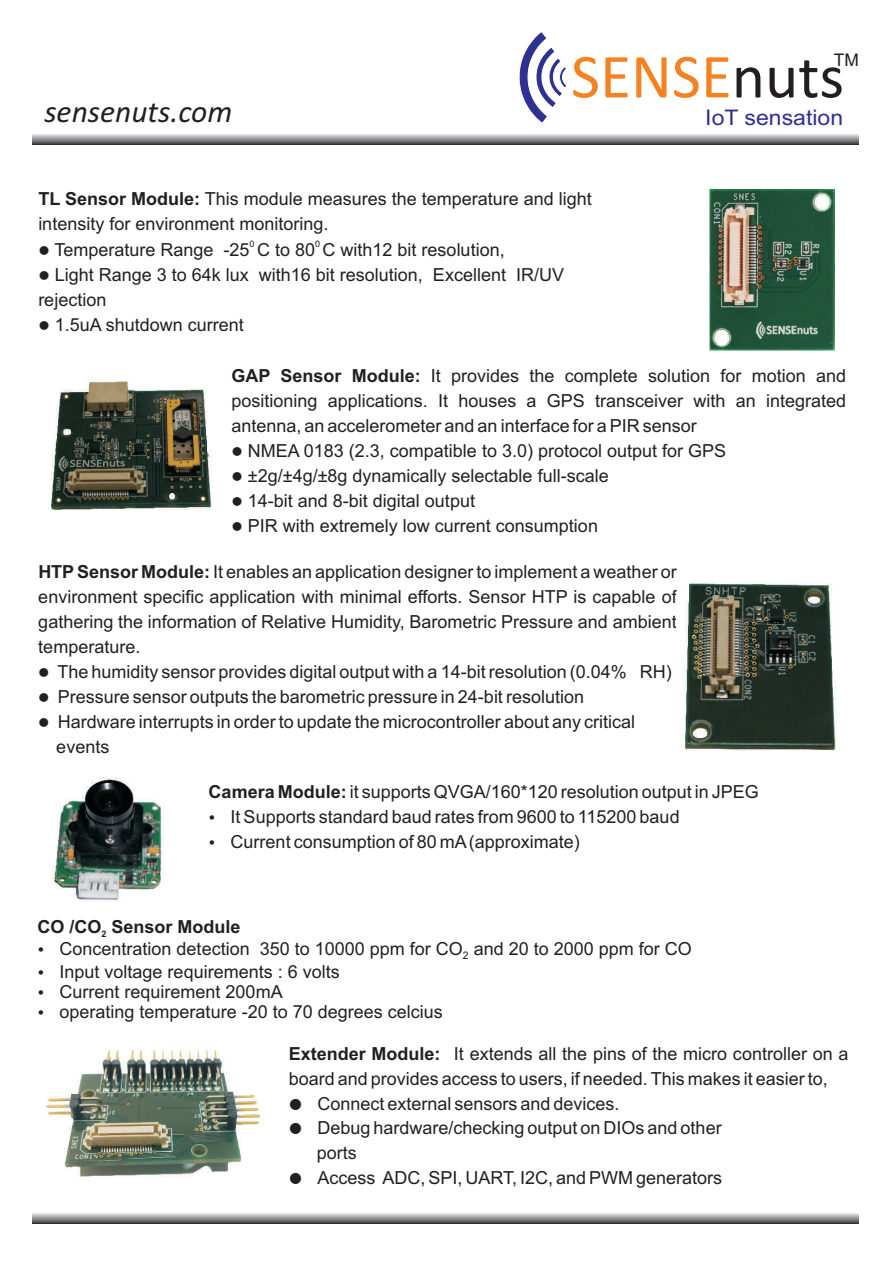
<style>
.page{position:relative;width:893px;height:1263px;background:#fff}
.page>*{position:absolute;margin:0;border:0;box-sizing:border-box;transform-origin:0 0}
.t1{font:63.3px "Calibri";color:#f58220}
.t2{font:italic 31.5px "Calibri";color:#231f20}
.t3{font:21.45px "Arial";color:#2e3092;scale:1.07 1}
.t4{font:18px/25px "Arial";color:#231f20}
.t5{font:17.4px "Arial";color:#231f20}
.t6{font:15.3px "Wingdings";color:#231f20}
.t7{font:9px "Arial";color:#231f20}
.s1{color:#231f20}
.s2{font-weight:700}
</style>
<div class="page">
<svg style="left:32px;top:1213px;width:826px;height:10px;background:#97989b"></svg>
<img style="left:709px;top:189px;width:125px;height:161px">
<img style="left:677px;top:583px;width:159px;height:168px">
<img style="left:51px;top:381px;width:161px;height:129px">
<img style="left:46px;top:1050px;width:215px;height:127px">
<svg style="left:32px;top:134px;width:826px;height:11px;background:#8c8d90"></svg>
<svg style="left:519px;top:32px;width:47px;height:91px"></svg>
<img style="left:52px;top:777px;width:112px;height:123px">
<h2 class="t2" style="left:44px;top:99px;width:189px">sensenuts.com</h2>
<p class="t5" style="left:834px;top:54px;width:27px">TM</p>
<h1 class="t1" style="left:571px;top:50px;width:275px">SENSE<span class="s1">nuts</span></h1>
<p class="t3" style="left:705px;top:110px;width:130px">IoT sensation</p>
<p class="t4" style="left:38px;top:188px;width:555px"><span class="s2">TL Sensor Module:</span> This module measures the temperature and light intensity for environment monitoring.</p>
<p class="t6" style="left:38px;top:245px;width:70px">●</p>
<p class="t7" style="left:250px;top:241px;width:7px">0</p>
<p class="t7" style="left:315px;top:241px;width:7px">0</p>
<p class="t4" style="left:54px;top:239px;width:452px">Temperature Range -25 C to 80 C with12 bit resolution,</p>
<p class="t4" style="left:55px;top:264px;width:511px">Light Range 3 to 64k lux with16 bit resolution, Excellent IR/UV</p>
<p class="t4" style="left:38px;top:289px;width:70px">rejection</p>
<p class="t4" style="left:38px;top:314px;width:207px">●1.5uA shutdown current</p>
<p class="t6" style="left:38px;top:270px;width:70px">●</p>
<p class="t4" style="left:231px;top:365px;width:616px"><span class="s2">GAP Sensor Module:</span> It provides the complete solution for motion and positioning applications. It houses a GPS transceiver with an integrated</p>
<p class="t6" style="left:231px;top:445px;width:70px">●</p>
<p class="t4" style="left:231px;top:415px;width:467px">antenna, an accelerometer and an interface for a PIR sensor</p>
<p class="t6" style="left:231px;top:470px;width:70px">●</p>
<p class="t4" style="left:248px;top:440px;width:480px">NMEA 0183 (2.3, compatible to 3.0) protocol output for GPS</p>
<p class="t4" style="left:248px;top:465px;width:362px">±2g/±4g/±8g dynamically selectable full-scale</p>
<p class="t4" style="left:248px;top:490px;width:352px">14-bit and 8-bit digital output<br>PIR with extremely low current consumption</p>
<p class="t4" style="left:38px;top:561px;width:640px;text-align:justify"><span class="s2">HTPSensor Module:</span> It enables an application designer to implement a weather or environment specific application with minimal efforts. Sensor HTP is capable of gathering the information of Relative Humidity, Barometric Pressure and ambient</p>
<p class="t6" style="left:231px;top:495px;width:70px">●</p>
<p class="t6" style="left:231px;top:520px;width:70px">●</p>
<p class="t4" style="left:38px;top:636px;width:104px">temperature.</p>
<p class="t4" style="left:38px;top:661px;width:635px">●The humidity sensor provides digital output with a 14-bit resolution (0.04% RH)</p>
<p class="t6" style="left:38px;top:716px;width:70px">●</p>
<p class="t4" style="left:56px;top:686px;width:580px">Pressure sensor outputs the barometric pressure in 24-bit resolution<br>Hardware interrupts in order to update the microcontroller about any critical events</p>
<p class="t6" style="left:38px;top:691px;width:70px">●</p>
<p class="t4" style="left:231px;top:780px;width:530px;text-indent:-22px"><span class="s2">Camera Module:</span> it supports QVGA/160*120 resolution output in JPEG<br>It Supports standard baud rates from 9600 to 115200 baud<br>Current consumption of 80 mA(approximate)</p>
<p class="t4" style="left:60px;top:917px;width:634px;line-height:22.2px;text-indent:-22px"><span class="s2">CO /CO</span><sub>2</sub> <span class="s2">Sensor Module<br></span>Concentration detection 350 to 10000 ppm for CO<sub>2</sub> and 20 to 2000 ppm for CO<br>Input voltage requirements : 6 volts</p>
<p class="t4" style="left:60px;top:983px;width:385px;line-height:20.1px">Current requirement 200mA<br>operating temperature -20 to 70 degrees celcius</p>
<p class="t4" style="left:289px;top:1042px;width:561px"><span class="s2">Extender Module:</span> It extends all the pins of the micro controller on a</p>
<p class="t4" style="left:289px;top:1067px;width:540px">board and provides access to users, if needed. This makes it easier to,</p>
<p class="t4" style="left:317px;top:1092px;width:304px">Connect external sensors and devices.</p>
<p class="t4" style="left:317px;top:1117px;width:406px">Debug hardware/checking output on DIOs and other</p>
<p class="t4" style="left:317px;top:1142px;width:42px">ports</p>
<p class="t4" style="left:317px;top:1167px;width:406px">Access ADC, SPI, UART, I2C, and PWM generators</p>
</div>
